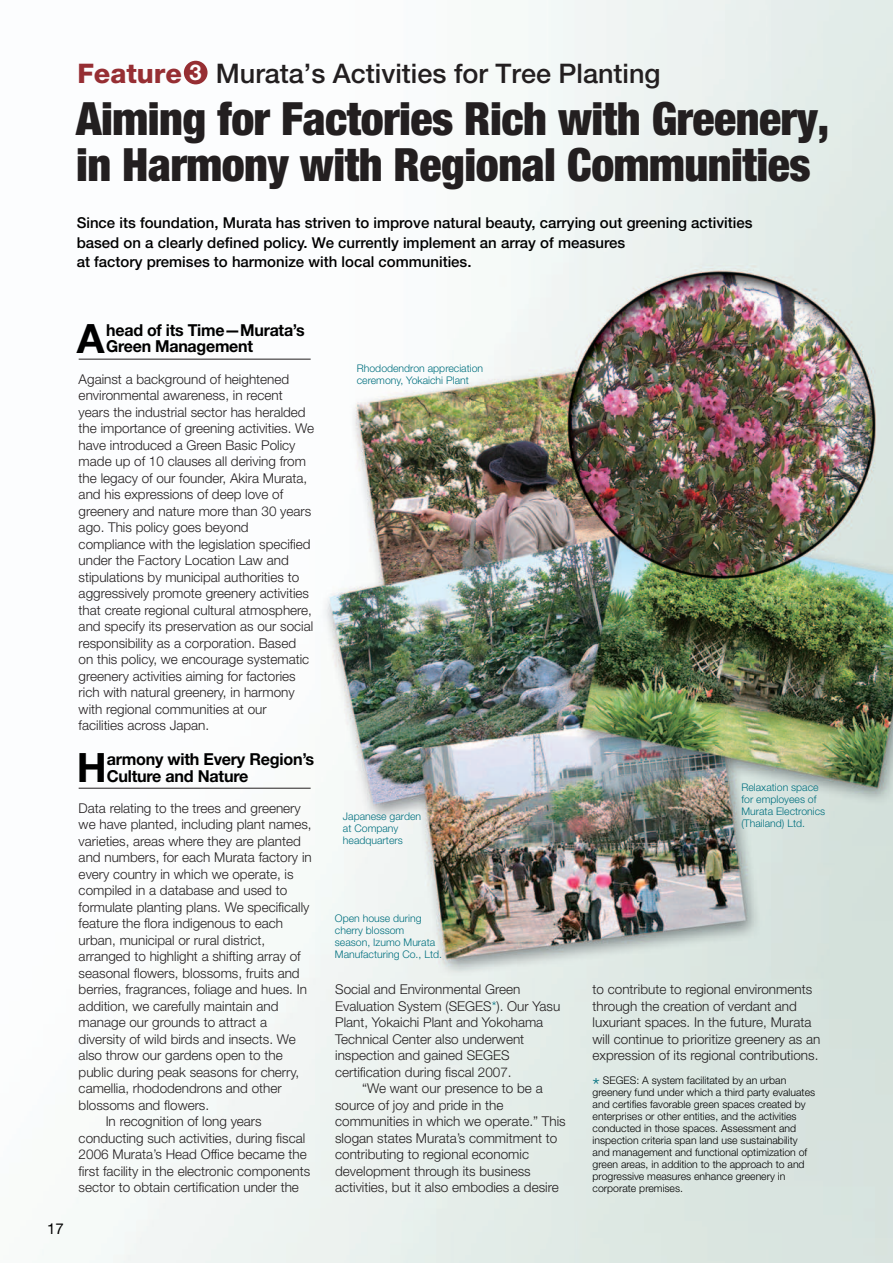
<style>
.page{position:relative;width:893px;height:1263px;background:#fff}
.page>*{position:absolute;margin:0;border:0;box-sizing:border-box;transform-origin:0 0}
.t1{font:900 condensed 45.9px/45.9px "Helvetica Neue LT Std";letter-spacing:-.01em;color:#231f20}
.t2{font:700 40.5px "Helvetica Neue LT Std";color:#000}
.t3{font:500 27px "Helvetica Neue LT Std";color:#231f20}
.t4{font:700 16.5px "Helvetica Neue LT Std";letter-spacing:-.015em;color:#000}
.t5{font:500 15px/19.5px "Helvetica Neue LT Std";color:#000}
.t6{font:15px "Helvetica Neue LT Std";color:#000}
.t7{font:300 13.5px/16.5px "Helvetica Neue LT Std";color:#231f20}
.t8{font:300 10.5px/12px "Helvetica Neue LT Std";color:#000}
.t9{font:300 10.5px/12px "Helvetica Neue LT Std";color:#01707f}
.s1{font-weight:800;color:#962e33}
.s2{font-weight:700;font-size:21.75px;color:#fff}
.s3{color:#01707f}
.s4{font-size:21px;color:#01707f}
</style>
<div class="page">
<img style="left:42px;top:0;width:851px;height:1263px">
<div style="left:184px;top:61px;width:24px;height:23px;background:#962e33;border-radius:50%"></div>
<hr style="left:79px;top:359px;width:232px;height:1px;background:#231f20">
<hr style="left:79px;top:788px;width:232px;height:1px;background:#231f20">
<h3 class="t3" style="left:77px;top:64px;width:585px"><span class="s1">Feature</span> <span class="s2">3</span> Murata’s Activities for Tree Planting</h3>
<h1 class="t1" style="left:76px;top:97px;width:755px">Aiming for Factories Rich with Greenery, in Harmony with Regional Communities</h1>
<p class="t5" style="left:77px;top:215px;width:677px">Since its foundation, Murata has striven to improve natural beauty, carrying out greening activities based on a clearly defined policy. We currently implement an array of measures<br>at factory premises to harmonize with local communities.</p>
<p class="t6" style="left:47px;top:1220px;width:18px">17</p>
<h2 class="t2" style="left:77px;top:324px;width:29px">A</h2>
<p class="t4" style="left:106px;top:324px;width:200px">head of its Time—Murata’s</p>
<p class="t4" style="left:106px;top:341px;width:148px">Green Management</p>
<p class="t7" style="left:79px;top:372px;width:237px">Against a background of heightened environmental awareness, in recent years the industrial sector has heralded the importance of greening activities. We have introduced a Green Basic Policy made up of 10 clauses all deriving from the legacy of our founder, Akira Murata, and his expressions of deep love of greenery and nature more than 30 years ago. This policy goes beyond compliance with the legislation specified under the Factory Location Law and stipulations by municipal authorities to aggressively promote greenery activities that create regional cultural atmosphere, and specify its preservation as our social responsibility as a corporation. Based on this policy, we encourage systematic greenery activities aiming for factories rich with natural greenery, in harmony with regional communities at our facilities across Japan.</p>
<h2 class="t2" style="left:77px;top:753px;width:32px">H</h2>
<p class="t4" style="left:107px;top:753px;width:209px">armony with Every Region’s</p>
<p class="t4" style="left:107px;top:770px;width:143px">Culture and Nature</p>
<p class="t7" style="left:79px;top:801px;width:224px">Data relating to the trees and greenery</p>
<p class="t7" style="left:79px;top:818px;width:235px">we have planted, including plant names,</p>
<p class="t7" style="left:79px;top:834px;width:224px">varieties, areas where they are planted</p>
<p class="t7" style="left:79px;top:851px;width:235px">and numbers, for each Murata factory in</p>
<p class="t7" style="left:79px;top:867px;width:216px">every country in which we operate, is</p>
<p class="t7" style="left:79px;top:884px;width:210px">compiled in a database and used to</p>
<p class="t7" style="left:79px;top:900px;width:232px">formulate planting plans. We specifically</p>
<p class="t7" style="left:79px;top:917px;width:206px">feature the flora indigenous to each</p>
<p class="t7" style="left:79px;top:933px;width:188px">urban, municipal or rural district,</p>
<p class="t7" style="left:79px;top:950px;width:224px">arranged to highlight a shifting array of</p>
<p class="t7" style="left:79px;top:966px;width:223px">seasonal flowers, blossoms, fruits and</p>
<p class="t7" style="left:79px;top:983px;width:230px">berries, fragrances, foliage and hues. In</p>
<p class="t7" style="left:79px;top:999px;width:201px">addition, we carefully maintain and</p>
<p class="t7" style="left:79px;top:1016px;width:190px">manage our grounds to attract a</p>
<p class="t7" style="left:79px;top:1032px;width:219px">diversity of wild birds and insects. We</p>
<p class="t7" style="left:79px;top:1049px;width:206px">also throw our gardens open to the</p>
<p class="t7" style="left:79px;top:1065px;width:222px">public during peak seasons for cherry,</p>
<p class="t7" style="left:79px;top:1082px;width:205px">camellia, rhododendrons and other</p>
<p class="t7" style="left:79px;top:1098px;width:132px">blossoms and flowers.</p>
<p class="t7" style="left:106px;top:1115px;width:158px">In recognition of long years</p>
<p class="t7" style="left:79px;top:1131px;width:228px">conducting such activities, during fiscal</p>
<p class="t7" style="left:79px;top:1148px;width:230px">2006 Murata’s Head Office became the</p>
<p class="t7" style="left:79px;top:1164px;width:233px">first facility in the electronic components</p>
<p class="t7" style="left:79px;top:1181px;width:222px">sector to obtain certification under the</p>
<p class="t9" style="left:357px;top:363px;width:128px">Rhododendron appreciation ceremony, Yokaichi Plant</p>
<p class="t9" style="left:343px;top:811px;width:80px">Japanese garden at Company headquarters</p>
<p class="t9" style="left:335px;top:913px;width:109px">Open house during cherry blossom season, Izumo Murata<br>Manufacturing Co., Ltd.</p>
<p class="t7" style="left:335px;top:983px;width:227px">Social and Environmental Green Evaluation System (SEGES<span class="s3">*</span>). Our Yasu Plant, Yokaichi Plant and Yokohama Technical Center also underwent inspection and gained SEGES certification during fiscal 2007.</p>
<p class="t7" style="left:335px;top:1082px;width:232px;text-indent:27px">“We want our presence to be a source of joy and pride in the communities in which we operate.” This slogan states Murata’s commitment to contributing to regional economic development through its business activities, but it also embodies a desire</p>
<p class="t9" style="left:741px;top:782px;width:85px">Relaxation space for employees of<br>Murata Electronics (Thailand) Ltd.</p>
<p class="t7" style="left:593px;top:983px;width:229px">to contribute to regional environments through the creation of verdant and luxuriant spaces. In the future, Murata will continue to prioritize greenery as an expression of its regional contributions.</p>
<p class="t8" style="left:593px;top:1076px;width:224px"><span class="s4">*</span> SEGES: A system facilitated by an urban greenery fund under which a third party evaluates and certifies favorable green spaces created by enterprises or other entities, and the activities conducted in those spaces. Assessment and inspection criteria span land use sustainability and management and functional optimization of green areas, in addition to the approach to and progressive measures enhance greenery in corporate premises.</p>
</div>
